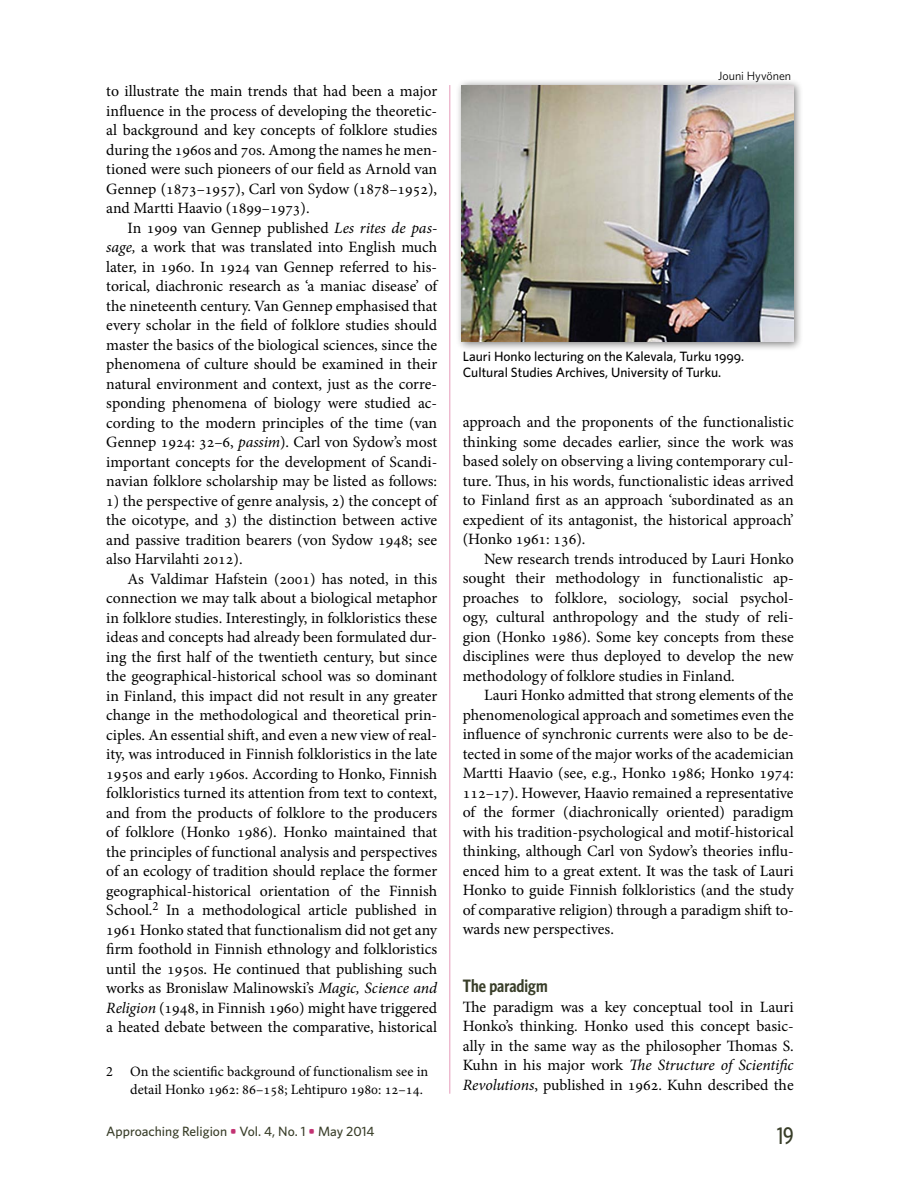
<style>
.page{position:relative;width:900px;height:1200px;background:#fff}
.page>*{position:absolute;margin:0;border:0;box-sizing:border-box;transform-origin:0 0}
.t1{font:500 24px "Whitney Condensed";color:#393e29}
.t2{font:600 18px "Whitney Condensed";color:#393e29}
.t3{font:15.75px/19.5px "Minion Pro";color:#000;text-align:justify}
.t4{font:14.25px/17.2px "Minion Pro";color:#000}
.t5{font:500 13.5px/16.5px "Whitney";color:#000}
.t6{font:500 13.5px "Whitney";color:#393e29}
.t7{font:12px "Whitney";color:#000}
.s1{font-style:italic}
.s2{font-weight:700;color:#c23272}
.s3{font-family:"Whitney Medium SC";font-weight:400}
</style>
<div class="page">
<hr style="left:450px;top:85px;width:1px;height:1009px;background:#e69cba">
<div style="left:455px;top:78px;width:348px;height:274px;background:#000;opacity:.5"></div>
<img style="left:462px;top:85px;width:332px;height:257px">
<p class="t3" style="left:106px;top:82px;width:333px">to illustrate the main trends that had been a major influence in the process of developing the theoretic&shy;al background and key concepts of folklore studies during the 1960s and 70s. Among the names he men&shy;tioned were such pioneers of our field as Arnold van Gennep (1873–1957), Carl von Sydow (1878–1952), and Martti Haavio (1899–1973).</p>
<p class="t3" style="left:106px;top:218px;width:332px;text-indent:21px">In 1909 van Gennep published <span class="s1">Les rites de pas&shy;sage,</span> a work that was translated into English much later, in 1960. In 1924 van Gennep referred to his&shy;torical, diachronic research as ‘a maniac disease’ of the nineteenth century. Van Gennep emphasised that every scholar in the field of folklore studies should master the basics of the biological sciences, since the phenomena of culture should be examined in their natural environment and context, just as the corre&shy;sponding phenomena of biology were studied ac&shy;cording to the modern principles of the time (van Gennep 1924: 32–6, <span class="s1">passim</span>). Carl von Sydow’s most important concepts for the development of Scandi&shy;navian folklore scholarship may be listed as follows:</p>
<p class="t3" style="left:106px;top:491px;width:332px">1) the perspective of genre analysis, 2) the concept of the oicotype, and 3) the distinction between active and passive tradition bearers (von Sydow 1948; see also Harvilahti 2012).</p>
<p class="t3" style="left:106px;top:569px;width:332px;text-indent:21px">As Valdimar Hafstein (2001) has noted, in this connection we may talk about a biological metaphor in folklore studies. Interestingly, in folkloristics these ideas and concepts had already been formulated dur&shy;ing the first half of the twentieth century, but since the geographical-historical school was so dominant in Finland, this impact did not result in any greater change in the methodological and theoretical prin&shy;ciples. An essential shift, and even a new view of real&shy;ity, was introduced in Finnish folkloristics in the late 1950s and early 1960s. According to Honko, Finnish folkloristics turned its attention from text to context, and from the products of folklore to the producers of folklore (Honko 1986). Honko maintained that the principles of functional analysis and perspectives of an ecology of tradition should replace the former geographical-historical orientation of the Finnish School.<sup>2</sup> In a methodological article published in 1961 Honko stated that functionalism did not get any firm foothold in Finnish ethnology and folkloristics until the 1950s. He continued that publishing such works as Bronislaw Malinowski’s <span class="s1">Magic, Science and Religion</span> (1948, in Finnish 1960) might have triggered a heated debate between the comparative, historical</p>
<p class="t4" style="left:130px;top:1063px;width:300px;text-indent:-24px">2 On the scientific background of functionalism see in detail Honko 1962: 86–158; Lehtipuro 1980: 12–14.</p>
<p class="t6" style="left:106px;top:1122px;width:270px">Approaching Religion <span class="s2">•</span> Vol. 4, No. 1 <span class="s2">•</span> May 2014</p>
<p class="t7" style="left:718px;top:67px;width:75px">Jouni Hyvönen</p>
<p class="t5" style="left:463px;top:347px;width:283px">Lauri Honko lecturing on the Kalevala, Turku <span class="s3">1999</span>.<br>Cultural Studies Archives, University of Turku.</p>
<p class="t3" style="left:463px;top:413px;width:332px">approach and the proponents of the functionalistic thinking some decades earlier, since the work was based solely on observing a living contemporary cul&shy;ture. Thus, in his words, functionalistic ideas arrived to Finland first as an approach ‘subordinated as an expedient of its antagonist, the historical approach’ (Honko 1961: 136).</p>
<p class="t3" style="left:463px;top:549px;width:332px;text-indent:21px">New research trends introduced by Lauri Honko sought their methodology in functionalistic ap&shy;proaches to folklore, sociology, social psychol&shy;ogy, cultural anthropology and the study of reli&shy;gion (Honko 1986). Some key concepts from these disciplines were thus deployed to develop the new methodology of folklore studies in Finland.</p>
<p class="t3" style="left:463px;top:686px;width:332px;text-indent:21px">Lauri Honko admitted that strong elements of the phenomenological approach and sometimes even the influence of synchronic currents were also to be de&shy;tected in some of the major works of the academician Martti Haavio (see, e.g., Honko 1986; Honko 1974:<br>112–17). However, Haavio remained a representative of the former (diachronically oriented) paradigm with his tradition-psychological and motif-historical thinking, although Carl von Sydow’s theories influ&shy;enced him to a great extent. It was the task of Lauri Honko to guide Finnish folkloristics (and the study of comparative religion) through a paradigm shift to&shy;wards new perspectives.</p>
<p class="t2" style="left:463px;top:975px;width:86px">The paradigm</p>
<p class="t3" style="left:463px;top:997px;width:332px">The paradigm was a key conceptual tool in Lauri Honko’s thinking. Honko used this concept basic&shy;ally in the same way as the philosopher Thomas S.<br>Kuhn in his major work <span class="s1">The Structure of Scientific Revolutions</span>, published in 1962. Kuhn described the</p>
<h1 class="t1" style="left:777px;top:1121px;width:18px">19</h1>
</div>
